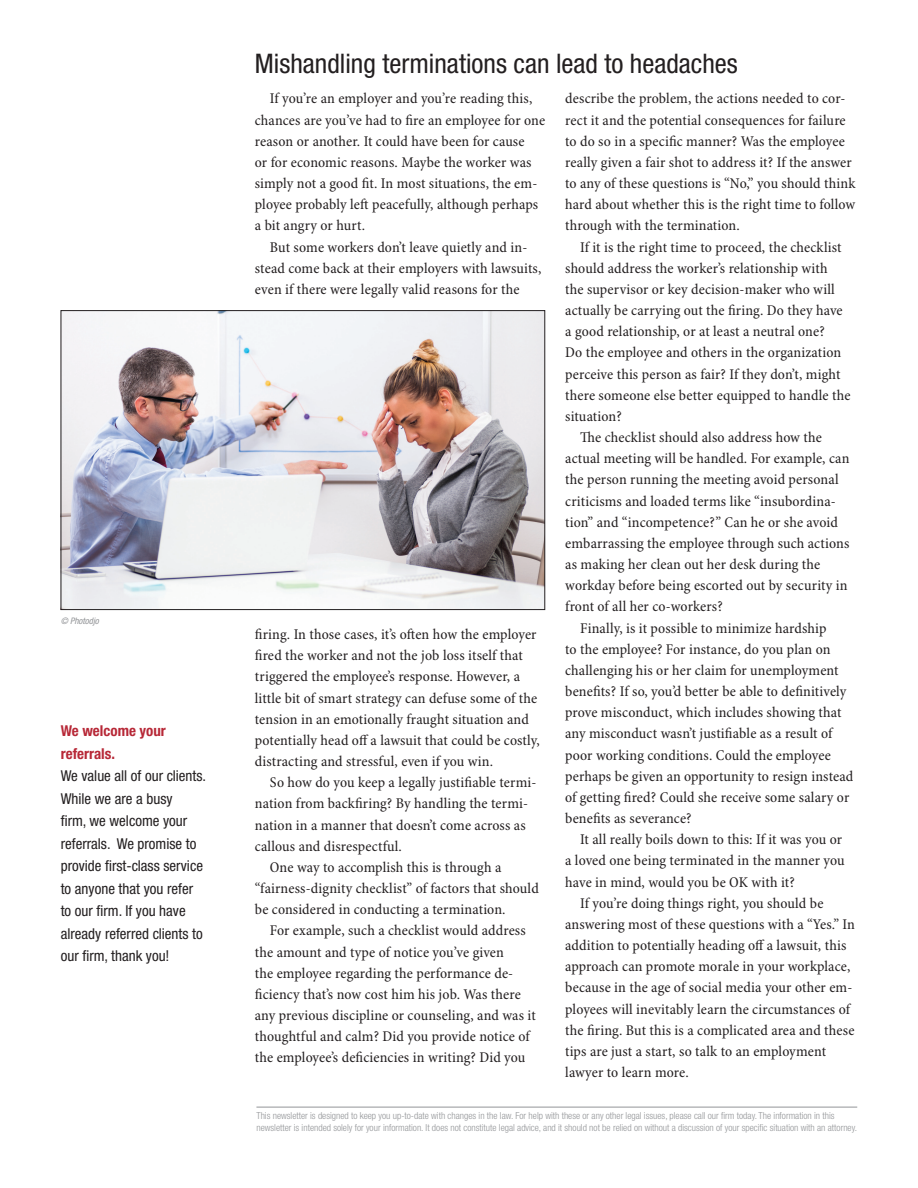
<style>
.page{position:relative;width:918px;height:1188px;background:#fff}
.page>*{position:absolute;margin:0;border:0;box-sizing:border-box;transform-origin:0 0}
.Story_Title_-_small{font:condensed 27px "Helvetica Neue LT Std";color:#231f20}
.Body_Text{font:condensed 15px/21.1px "Minion Pro";letter-spacing:.005em;color:#231f20}
.Referrals_blurb{font:condensed 15px/22.5px "Helvetica Neue LT Std";color:#231f20}
.Referrals_blurb-2{font:700 condensed 15px/22.5px "Helvetica Neue LT Std";color:#b72837}
.Disclaimer{font:300 condensed 9.6px/12.1px "Helvetica Neue LT Std";color:#939598}
.TOC_-_title_BLUE{font:italic condensed 9px "Helvetica Neue LT Std";color:#939598}
</style>
<div class="page">
<hr style="left:256px;top:1107px;width:601px;height:1px;background:#939598">
<img style="left:63px;top:312px;width:480px;height:296px">
<div style="left:61px;top:310px;width:484px;height:300px;border:1px solid #231f20"></div>
<p class="TOC_-_title_BLUE" style="left:61px;top:616px;width:40px">© Photodjo</p>
<p class="Referrals_blurb-2" style="left:61px;top:720px;width:107px">We welcome your referrals.</p>
<p class="Referrals_blurb" style="left:61px;top:765px;width:147px">We value all of our clients.<br>While we are a busy<br>firm, we welcome your referrals. We promise to provide first-class service to anyone that you refer to our firm. If you have already referred clients to our firm, thank you!</p>
<p class="Story_Title_-_small" style="left:255px;top:48px;width:485px">Mishandling terminations can lead to headaches</p>
<p class="Body_Text" style="left:255px;top:89px;width:292px;text-indent:15px">If you’re an employer and you’re reading this, chances are you’ve had to fire an employee for one reason or another. It could have been for cause<br>or for economic reasons. Maybe the worker was simply not a good fit. In most situations, the em&shy;ployee probably left peacefully, although perhaps a bit angry or hurt.</p>
<p class="Body_Text" style="left:255px;top:237px;width:288px;text-indent:15px">But some workers don’t leave quietly and in&shy;stead come back at their employers with lawsuits, even if there were legally valid reasons for the</p>
<p class="Body_Text" style="left:565px;top:89px;width:292px">describe the problem, the actions needed to cor&shy;rect it and the potential consequences for failure to do so in a specific manner? Was the employee really given a fair shot to address it? If the answer to any of these questions is “No,” you should think hard about whether this is the right time to follow through with the termination.</p>
<p class="Body_Text" style="left:565px;top:237px;width:287px;text-indent:15px">If it is the right time to proceed, the checklist should address the worker’s relationship with<br>the supervisor or key decision-maker who will actually be carrying out the firing. Do they have a good relationship, or at least a neutral one?<br>Do the employee and others in the organization perceive this person as fair? If they don’t, might there someone else better equipped to handle the situation?</p>
<p class="Body_Text" style="left:565px;top:427px;width:286px;text-indent:15px">The checklist should also address how the actual meeting will be handled. For example, can the person running the meeting avoid personal criticisms and loaded terms like “insubordina&shy;tion” and “incompetence?” Can he or she avoid embarrassing the employee through such actions as making her clean out her desk during the workday before being escorted out by security in front of all her co-workers?</p>
<p class="Body_Text" style="left:565px;top:618px;width:290px;text-indent:15px">Finally, is it possible to minimize hardship<br>to the employee? For instance, do you plan on challenging his or her claim for unemployment benefits? If so, you’d better be able to definitively prove misconduct, which includes showing that any misconduct wasn’t justifiable as a result of poor working conditions. Could the employee perhaps be given an opportunity to resign instead of getting fired? Could she receive some salary or benefits as severance?</p>
<p class="Body_Text" style="left:565px;top:830px;width:281px;text-indent:15px">It all really boils down to this: If it was you or a loved one being terminated in the manner you have in mind, would you be OK with it?</p>
<p class="Body_Text" style="left:565px;top:893px;width:291px;text-indent:15px">If you’re doing things right, you should be answering most of these questions with a “Yes.” In addition to potentially heading off a lawsuit, this approach can promote morale in your workplace, because in the age of social media your other em&shy;ployees will inevitably learn the circumstances of the firing. But this is a complicated area and these tips are just a start, so talk to an employment lawyer to learn more.</p>
<p class="Body_Text" style="left:255px;top:624px;width:287px">firing. In those cases, it’s often how the employer fired the worker and not the job loss itself that triggered the employee’s response. However, a little bit of smart strategy can defuse some of the tension in an emotionally fraught situation and potentially head off a lawsuit that could be costly, distracting and stressful, even if you win.</p>
<p class="Body_Text" style="left:255px;top:773px;width:283px;text-indent:15px">So how do you keep a legally justifiable termi&shy;nation from backfiring? By handling the termi&shy;nation in a manner that doesn’t come across as callous and disrespectful.</p>
<p class="Body_Text" style="left:255px;top:857px;width:285px;text-indent:15px">One way to accomplish this is through a “fairness-dignity checklist” of factors that should be considered in conducting a termination.</p>
<p class="Body_Text" style="left:255px;top:921px;width:282px;text-indent:15px">For example, such a checklist would address the amount and type of notice you’ve given<br>the employee regarding the performance de&shy;ficiency that’s now cost him his job. Was there any previous discipline or counseling, and was it thoughtful and calm? Did you provide notice of the employee’s deficiencies in writing? Did you</p>
<p class="Disclaimer" style="left:256px;top:1109px;width:602px">This newsletter is designed to keep you up-to-date with changes in the law. For help with these or any other legal issues, please call our firm today. The information in this newsletter is intended solely for your information. It does not constitute legal advice, and it should not be relied on without a discussion of your specific situation with an attorney.</p>
</div>
